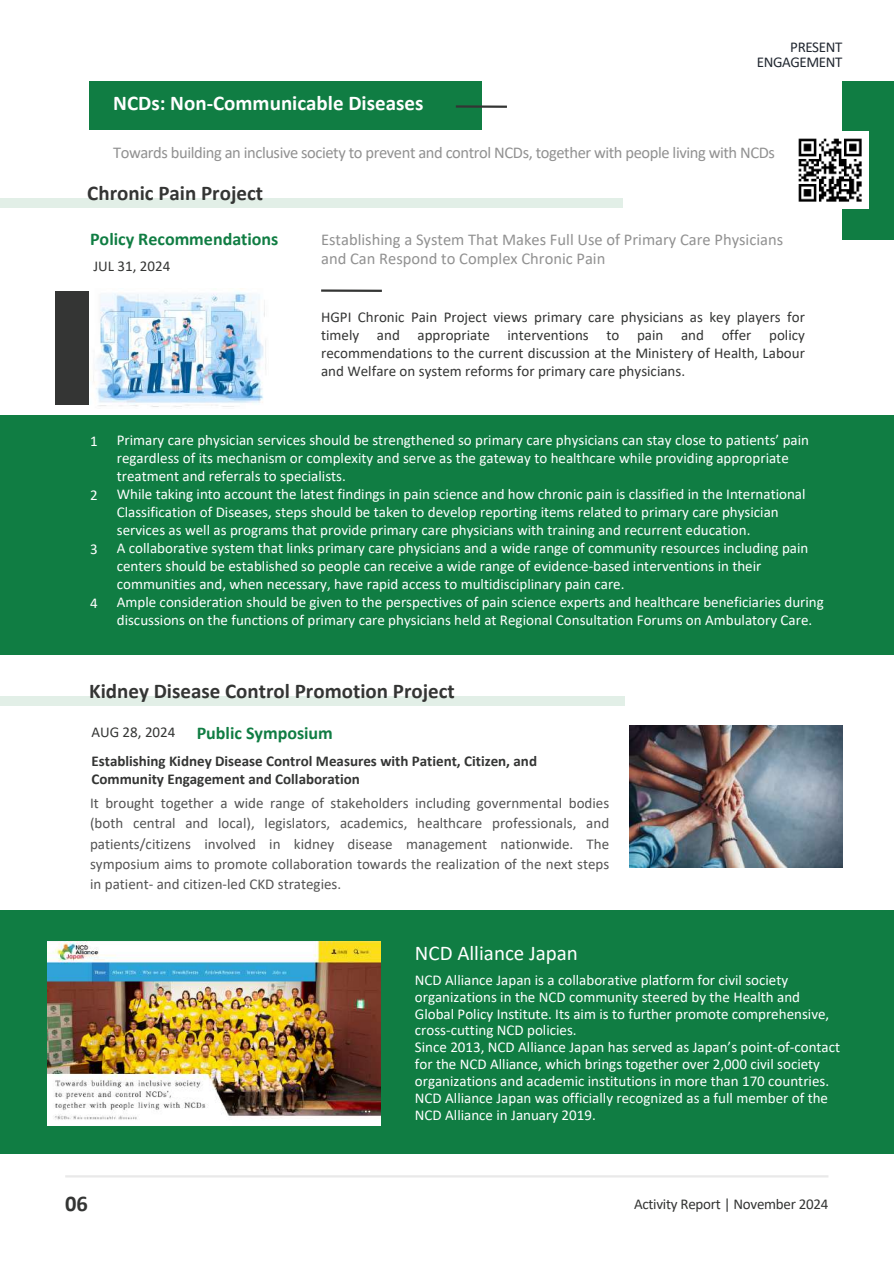
<style>
.page{position:relative;width:894px;height:1264px;background:#fff}
.page>*{position:absolute;margin:0;border:0;box-sizing:border-box;transform-origin:0 0}
.t1{font:700 22.5px "Calibri";color:#343534}
.t2{font:700 21px "Calibri";color:#343534}
.t3{font:700 21px "Calibri";color:#fff}
.t4{font:21px "Calibri";color:#fff}
.t5{font:700 18px "Calibri";color:#107d43}
.t6{font:16.5px/19.2px "Calibri";color:#919191}
.t7{font:16.5px "Calibri";letter-spacing:-.025em;color:#919191}
.t8{font:15px/18px "Calibri";color:#fff}
.t9{font:15px/20.2px "Calibri";color:#545454;text-align:justify}
.t10{font:15px/18px "Calibri";color:#343534;text-align:justify}
.t11{font:700 15px/18px "Calibri";color:#343534}
.t12{font:15px/15.8px "Calibri";letter-spacing:-.025em;color:#222831;text-align:right}
.s1{font-weight:400;font-size:15px;color:#343534}
</style>
<div class="page">
<div style="left:842px;top:81px;width:51px;height:158px;background:#107d43"></div>
<div style="left:0;top:198px;width:622px;height:10px;background:#e2efe7"></div>
<hr style="left:65px;top:1175px;width:763px;height:2px;background:#e9e9e9">
<div style="left:0;top:910px;width:893px;height:243px;background:#107d43"></div>
<hr style="left:321px;top:289px;width:61px;height:3px;background:#343534">
<div style="left:55px;top:291px;width:91px;height:113px;background:#343534"></div>
<img style="left:89px;top:291px;width:177px;height:116px">
<div style="left:0;top:415px;width:893px;height:239px;background:#107d43"></div>
<div style="left:0;top:696px;width:624px;height:9px;background:#e2efe7"></div>
<img style="left:629px;top:725px;width:212px;height:142px">
<div style="left:89px;top:81px;width:393px;height:49px;background:#107d43"></div>
<hr style="left:455px;top:105px;width:52px;height:3px;background:#343534">
<img style="left:798px;top:132px;width:69px;height:76px">
<img style="left:48px;top:941px;width:333px;height:184px">
<p class="t12" style="left:756px;top:40px;width:87px">PRESENT<br>ENGAGEMENT</p>
<h2 class="t3" style="left:113px;top:94px;width:311px">NCDs: Non-Communicable Diseases</h2>
<p class="t7" style="left:113px;top:146px;width:663px">Towards building an inclusive society to prevent and control NCDs, together with people living with NCDs</p>
<h2 class="t2" style="left:87px;top:184px;width:177px">Chronic Pain Project</h2>
<p class="t5" style="left:90px;top:231px;width:190px">Policy Recommendations</p>
<p class="t10" style="left:93px;top:258px;width:78px">JUL 31, 2024</p>
<p class="t6" style="left:321px;top:231px;width:463px">Establishing a System That Makes Full Use of Primary Care Physicians and Can Respond to Complex Chronic Pain</p>
<p class="t10" style="left:321px;top:309px;width:485px">HGPI Chronic Pain Project views primary care physicians as key players for timely and appropriate interventions to pain and offer policy recommendations to the current discussion at the Ministery of Health, Labour and Welfare on system reforms for primary care physicians.</p>
<p class="t8" style="left:90px;top:433px;width:9px">1</p>
<p class="t8" style="left:90px;top:487px;width:9px">2</p>
<p class="t8" style="left:90px;top:541px;width:9px">3</p>
<p class="t8" style="left:90px;top:595px;width:9px">4</p>
<p class="t8" style="left:117px;top:432px;width:708px">Primary care physician services should be strengthened so primary care physicians can stay close to patients’ pain regardless of its mechanism or complexity and serve as the gateway to healthcare while providing appropriate treatment and referrals to specialists.<br>While taking into account the latest findings in pain science and how chronic pain is classified in the International Classification of Diseases, steps should be taken to develop reporting items related to primary care physician services as well as programs that provide primary care physicians with training and recurrent education.<br>A collaborative system that links primary care physicians and a wide range of community resources including pain centers should be established so people can receive a wide range of evidence-based interventions in their communities and, when necessary, have rapid access to multidisciplinary pain care.<br>Ample consideration should be given to the perspectives of pain science experts and healthcare beneficiaries during discussions on the functions of primary care physicians held at Regional Consultation Forums on Ambulatory Care.</p>
<h2 class="t2" style="left:89px;top:682px;width:367px">Kidney Disease Control Promotion Project</h2>
<p class="t5" style="left:91px;top:725px;width:243px"><span class="s1">AUG 28, 2024</span> Public Symposium</p>
<p class="t11" style="left:91px;top:753px;width:447px">Establishing Kidney Disease Control Measures with Patient, Citizen, and<br>Community Engagement and Collaboration</p>
<p class="t9" style="left:90px;top:794px;width:520px">It brought together a wide range of stakeholders including governmental bodies (both central and local), legislators, academics, healthcare professionals, and patients/citizens involved in kidney disease management nationwide. The symposium aims to promote collaboration towards the realization of the next steps in patient- and citizen-led CKD strategies.</p>
<h2 class="t4" style="left:415px;top:944px;width:164px">NCD Alliance Japan</h2>
<p class="t8" style="left:415px;top:972px;width:426px;line-height:16.8px">NCD Alliance Japan is a collaborative platform for civil society organizations in the NCD community steered by the Health and Global Policy Institute. Its aim is to further promote comprehensive, cross-cutting NCD policies.<br>Since 2013, NCD Alliance Japan has served as Japan’s point-of-contact for the NCD Alliance, which brings together over 2,000 civil society organizations and academic institutions in more than 170 countries.<br>NCD Alliance Japan was officially recognized as a full member of the NCD Alliance in January 2019.</p>
<h1 class="t1" style="left:65px;top:1194px;width:24px">06</h1>
<p class="t10" style="left:633px;top:1196px;width:196px">Activity Report | November 2024</p>
</div>
